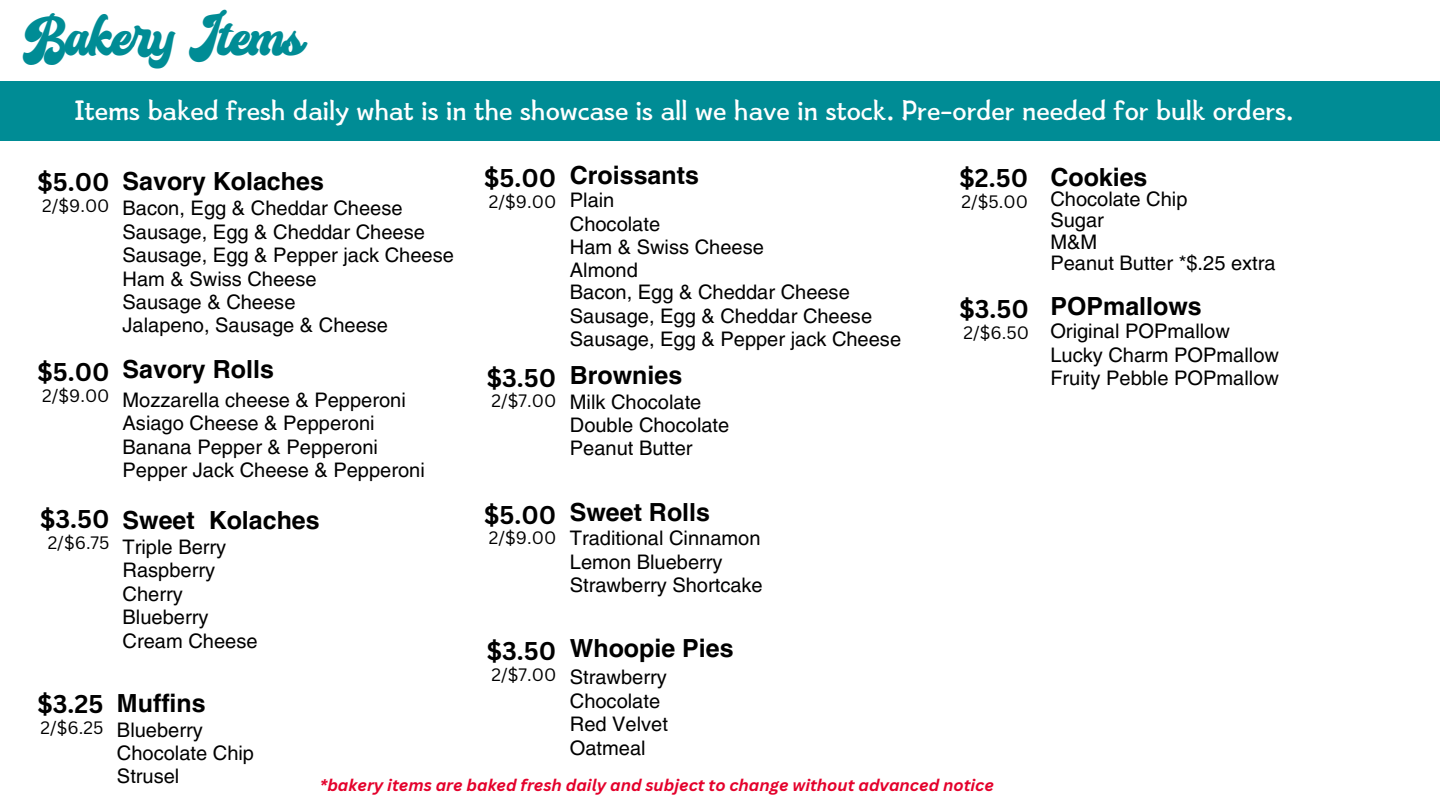
<style>
.page{position:relative;width:1440px;height:810px;background:#fff}
.page>*{position:absolute;margin:0;border:0;box-sizing:border-box;transform-origin:0 0}
.t1{font:48.62px "Creamer";color:#008c95}
.t2{font:34.25px "Canva Tide Kaplan Latin";color:#fff}
.t3{font:700 25px "Helvetica LT Pro";color:#000}
.t4{font:700 25px "Canva Sans";color:#000}
.t5{font:20.12px/23.5px "Helvetica LT Pro";color:#000}
.t6{font:17.5px "Canva Sans";color:#000}
.t7{font:italic 700 16.38px "Canva Sans";color:#e4002b}
</style>
<div class="page">
<div style="left:0;top:81px;width:1440px;height:59px;background:#008c95"></div>
<h1 class="t1" style="left:23px;top:4px;width:282px">Bakery Items</h1>
<h4 class="t2" style="left:75px;top:92px;width:1220px">Items baked fresh daily what is in the showcase is all we have in stock. Pre-order needed for bulk orders.</h4>
<h3 class="t4" style="left:37px;top:165px;width:74px">$5.00</h3>
<h5 class="t6" style="left:42px;top:193px;width:69px">2/$9.00</h5>
<h4 class="t4" style="left:37px;top:354px;width:74px">$5.00</h4>
<h5 class="t6" style="left:42px;top:383px;width:69px">2/$9.00</h5>
<h4 class="t4" style="left:40px;top:501px;width:71px">$3.50</h4>
<h4 class="t6" style="left:48px;top:530px;width:63px">2/$6.75</h4>
<p class="t4" style="left:37px;top:686px;width:67px">$3.25</p>
<p class="t6" style="left:41px;top:715px;width:64px">2/$6.25</p>
<p class="t3" style="left:570px;top:166px;width:131px">Croissants</p>
<h4 class="t5" style="left:570px;top:190px;width:196px">Plain<br>Chocolate<br>Ham &amp; Swiss Cheese<br>Almond</h4>
<p class="t4" style="left:484px;top:160px;width:74px">$5.00</p>
<p class="t6" style="left:489px;top:189px;width:69px">2/$9.00</p>
<h5 class="t4" style="left:960px;top:160px;width:70px">$2.50</h5>
<h5 class="t6" style="left:962px;top:189px;width:68px">2/$5.00</h5>
<h2 class="t3" style="left:123px;top:172px;width:203px">Savory Kolaches</h2>
<p class="t5" style="left:123px;top:198px;width:333px">Bacon, Egg &amp; Cheddar Cheese<br>Sausage, Egg &amp; Cheddar Cheese<br>Sausage, Egg &amp; Pepper jack Cheese</p>
<p class="t5" style="left:123px;top:269px;width:267px">Ham &amp; Swiss Cheese<br>Sausage &amp; Cheese<br>Jalapeno, Sausage &amp; Cheese</p>
<h4 class="t3" style="left:123px;top:360px;width:153px">Savory Rolls</h4>
<h5 class="t5" style="left:123px;top:390px;width:304px">Mozzarella cheese &amp; Pepperoni<br>Asiago Cheese &amp; Pepperoni<br>Banana Pepper &amp; Pepperoni<br>Pepper Jack Cheese &amp; Pepperoni</h5>
<h5 class="t3" style="left:123px;top:511px;width:199px">Sweet Kolaches</h5>
<p class="t5" style="left:123px;top:537px;width:136px">Triple Berry<br>Raspberry<br>Cherry<br>Blueberry<br>Cream Cheese</p>
<p class="t5" style="left:570px;top:282px;width:333px">Bacon, Egg &amp; Cheddar Cheese<br>Sausage, Egg &amp; Cheddar Cheese<br>Sausage, Egg &amp; Pepper jack Cheese</p>
<p class="t4" style="left:960px;top:292px;width:71px">$3.50</p>
<p class="t6" style="left:963px;top:320px;width:67px">2/$6.50</p>
<h5 class="t3" style="left:570px;top:366px;width:114px">Brownies</h5>
<p class="t5" style="left:570px;top:392px;width:161px">Milk Chocolate<br>Double Chocolate<br>Peanut Butter</p>
<h4 class="t4" style="left:487px;top:360px;width:71px">$3.50</h4>
<h5 class="t6" style="left:491px;top:389px;width:66px">2/$7.00</h5>
<p class="t3" style="left:570px;top:503px;width:142px">Sweet Rolls</p>
<h4 class="t5" style="left:570px;top:528px;width:194px">Traditional Cinnamon<br>Lemon Blueberry<br>Strawberry Shortcake</h4>
<h4 class="t4" style="left:484px;top:497px;width:74px">$5.00</h4>
<h5 class="t6" style="left:489px;top:526px;width:69px">2/$9.00</h5>
<h5 class="t3" style="left:570px;top:639px;width:165px">Whoopie Pies</h5>
<p class="t5" style="left:570px;top:667px;width:100px">Strawberry<br>Chocolate<br>Red Velvet<br>Oatmeal</p>
<p class="t4" style="left:487px;top:634px;width:71px">$3.50</p>
<p class="t6" style="left:491px;top:662px;width:66px">2/$7.00</p>
<h4 class="t3" style="left:117px;top:694px;width:90px">Muffins</h4>
<h5 class="t5" style="left:117px;top:720px;width:139px">Blueberry<br>Chocolate Chip<br>Strusel</h5>
<p class="t7" style="left:320px;top:774px;width:676px">*bakery items are baked fresh daily and subject to change without advanced notice</p>
<h5 class="t3" style="left:1050px;top:168px;width:99px">Cookies</h5>
<p class="t5" style="left:1050px;top:190px;width:227px;line-height:21.5px">Chocolate Chip<br>Sugar<br>M&amp;M<br>Peanut Butter *$.25 extra</p>
<p class="t3" style="left:1050px;top:298px;width:153px">POPmallows</p>
<p class="t5" style="left:1050px;top:321px;width:230px">Original POPmallow<br>Lucky Charm POPmallow<br>Fruity Pebble POPmallow</p>
</div>
